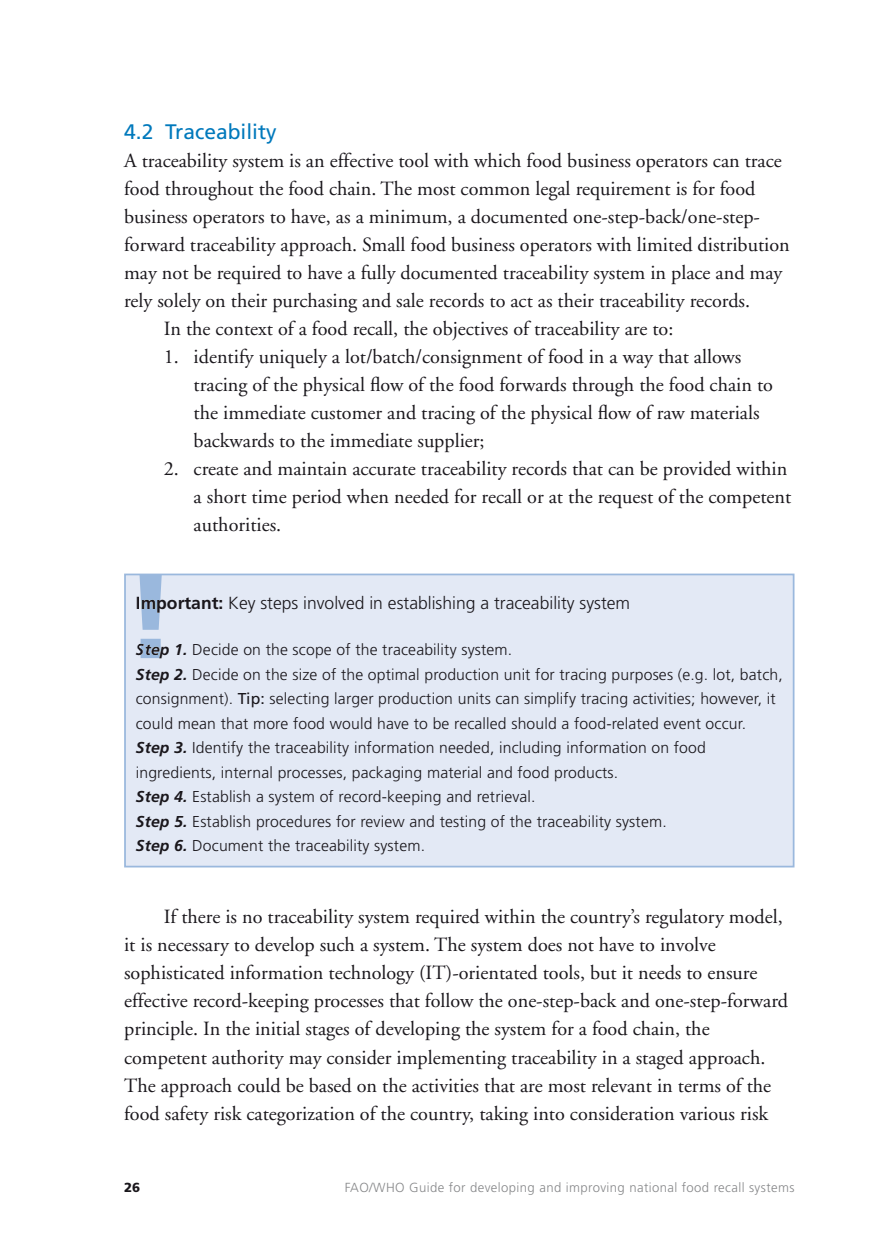
<style>
.page{position:relative;width:869px;height:1241px;background:#fff}
.page>*{position:absolute;margin:0;border:0;box-sizing:border-box;transform-origin:0 0}
.t1{font:21px "Frutiger LT Std";color:#0079bc}
.t2{font:20.12px/28px "Adobe Garamond";color:#1a171c}
.t3{font:300 17.5px "Frutiger LT Std";color:#1a171c}
.t4{font:300 15.75px/24.5px "Frutiger LT Std";letter-spacing:.01em;color:#1a171c}
.t5{font:300 13.12px "Frutiger LT Std";letter-spacing:.03em;color:#87888a}
.t6{font:900 13.12px "Frutiger LT Std";color:#1a171c}
.s1{font-weight:700}
.s2{font-weight:700;font-style:italic}
.s3{font-weight:400}
</style>
<div class="page">
<div style="left:125px;top:574px;width:668px;height:292px;background:#e3e9f5"></div>
<div style="left:124px;top:573px;width:670px;height:294px;border:2px solid #9ab8dd"></div>
<svg style="left:139px;top:574px;width:23px;height:84px"></svg>
<p class="t1" style="left:124px;top:119px;width:154px">4.2 Traceability</p>
<p class="t2" style="left:124px;top:147px;width:659px">A traceability system is an effective tool with which food business operators can trace</p>
<p class="t2" style="left:124px;top:175px;width:632px">food throughout the food chain. The most common legal requirement is for food</p>
<p class="t2" style="left:124px;top:203px;width:637px">business operators to have, as a minimum, a documented one-step-back/one-step-</p>
<p class="t2" style="left:124px;top:231px;width:666px">forward traceability approach. Small food business operators with limited distribution</p>
<p class="t2" style="left:124px;top:259px;width:659px">may not be required to have a fully documented traceability system in place and may</p>
<p class="t2" style="left:124px;top:287px;width:627px">rely solely on their purchasing and sale records to act as their traceability records.</p>
<p class="t2" style="left:164px;top:315px;width:510px">In the context of a food recall, the objectives of traceability are to:</p>
<p class="t2" style="left:193px;top:343px;width:580px;text-indent:-30px">1. identify uniquely a lot/batch/consignment of food in a way that allows tracing of the physical flow of the food forwards through the food chain to the immediate customer and tracing of the physical flow of raw materials backwards to the immediate supplier;</p>
<p class="t2" style="left:193px;top:455px;width:599px;text-indent:-30px">2. create and maintain accurate traceability records that can be provided within a short time period when needed for recall or at the request of the competent authorities.</p>
<p class="t3" style="left:136px;top:593px;width:495px"><span class="s1">Important:</span> Key steps involved in establishing a traceability system</p>
<p class="t4" style="left:136px;top:637px;width:648px"><span class="s2">Step 1.</span> Decide on the scope of the traceability system.<br><span class="s2">Step 2.</span> Decide on the size of the optimal production unit for tracing purposes (e.g. lot, batch, consignment). <span class="s3">Tip:</span> selecting larger production units can simplify tracing activities; however, it could mean that more food would have to be recalled should a food-related event occur.<br><span class="s2">Step 3.</span> Identify the traceability information needed, including information on food ingredients, internal processes, packaging material and food products.<br><span class="s2">Step 4.</span> Establish a system of record-keeping and retrieval.<br><span class="s2">Step 5.</span> Establish procedures for review and testing of the traceability system.<br><span class="s2">Step 6.</span> Document the traceability system.</p>
<p class="t2" style="left:124px;top:903px;width:665px;text-indent:40px">If there is no traceability system required within the country’s regulatory model, it is necessary to develop such a system. The system does not have to involve sophisticated information technology (IT)-orientated tools, but it needs to ensure effective record-keeping processes that follow the one-step-back and one-step-forward principle. In the initial stages of developing the system for a food chain, the competent authority may consider implementing traceability in a staged approach.<br>The approach could be based on the activities that are most relevant in terms of the food safety risk categorization of the country, taking into consideration various risk</p>
<p class="t6" style="left:124px;top:1179px;width:18px">26</p>
<p class="t5" style="left:344px;top:1179px;width:451px">FAO/WHO Guide for developing and improving national food recall systems</p>
</div>
